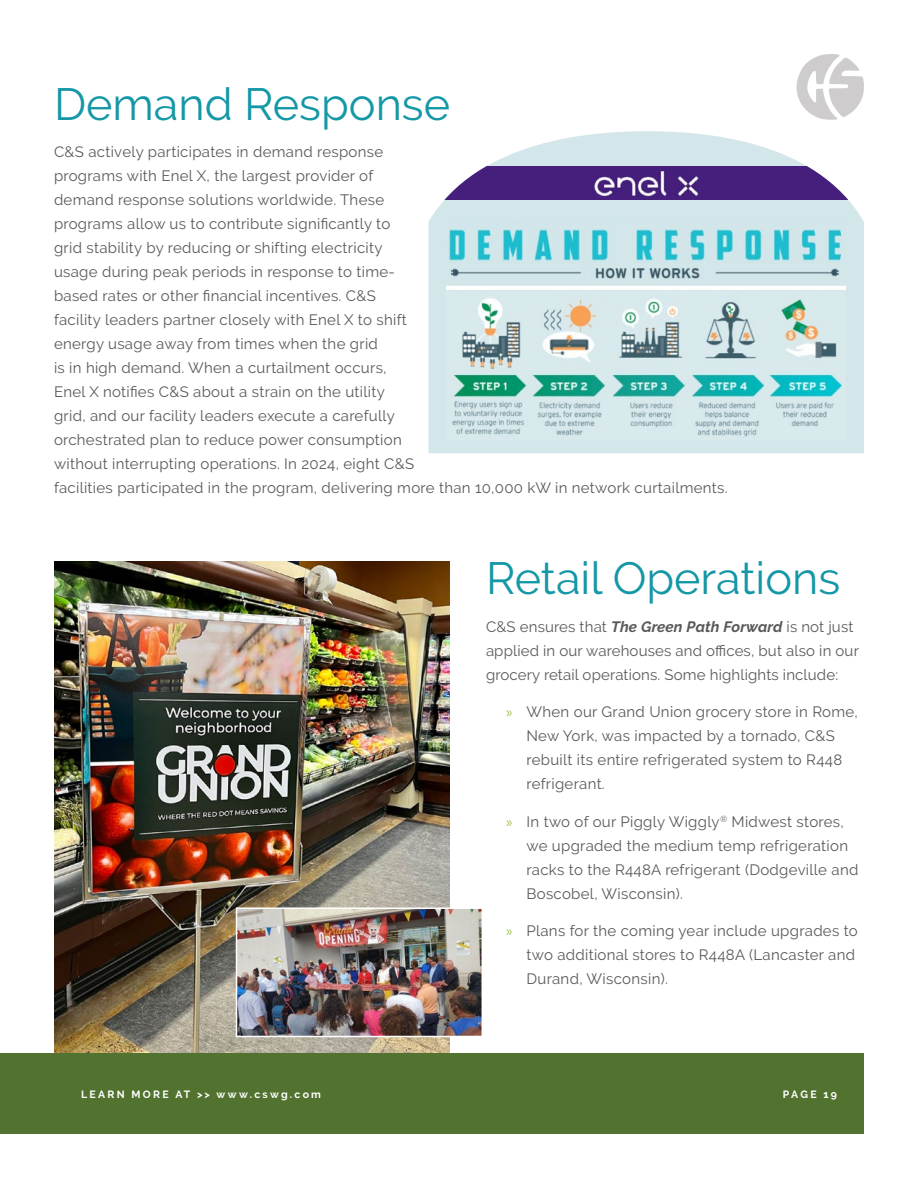
<style>
.page{position:relative;width:918px;height:1188px;background:#fff}
.page>*{position:absolute;margin:0;border:0;box-sizing:border-box;transform-origin:0 0}
.t1{font:45px "Raleway";color:#1497a6}
.t2{font:15px/24px "Raleway";letter-spacing:.02em;color:#58595b}
.t3{font:700 10.5px "Raleway";letter-spacing:.22em;color:#fff}
.s1{font-weight:700;font-style:italic}
.s2{font-family:"Myriad Pro";color:#a1c552}
</style>
<div class="page">
<img style="left:55px;top:562px;width:395px;height:491px">
<img style="left:239px;top:910px;width:241px;height:124px">
<div style="left:236px;top:907px;width:247px;height:130px;border:2px solid #fff"></div>
<div style="left:0;top:1053px;width:864px;height:81px;background:#51732f"></div>
<svg style="left:796px;top:54px;width:68px;height:66px"></svg>
<svg style="left:428px;top:131px;width:436px;height:322px;fill:#d3e6ea"></svg>
<svg style="left:428px;top:167px;width:436px;height:33px;fill:#461f7c"></svg>
<img style="left:591px;top:169px;width:109px;height:27px">
<img style="left:446px;top:219px;width:400px;height:221px">
<h1 class="t1" style="left:54px;top:78px;width:398px">Demand Response</h1>
<p class="t2" style="left:54px;top:140px;width:675px">C&amp;S actively participates in demand response<br>programs with Enel X, the largest provider of<br>demand response solutions worldwide. These<br>programs allow us to contribute significantly to<br>grid stability by reducing or shifting electricity<br>usage during peak periods in response to time-<br>based rates or other financial incentives. C&amp;S<br>facility leaders partner closely with Enel X to shift<br>energy usage away from times when the grid<br>is in high demand. When a curtailment occurs,<br>Enel X notifies C&amp;S about a strain on the utility<br>grid, and our facility leaders execute a carefully<br>orchestrated plan to reduce power consumption<br>without interrupting operations. In 2024, eight C&amp;S<br>facilities participated in the program, delivering more than 10,000 kW in network curtailments.</p>
<h1 class="t1" style="left:486px;top:552px;width:356px">Retail Operations</h1>
<p class="t2" style="left:486px;top:614px;width:374px">C&amp;S ensures that <span class="s1">The Green Path Forward</span> is not just applied in our warehouses and offices, but also in our grocery retail operations. Some highlights include:</p>
<p class="t2" style="left:526px;top:700px;width:333px;text-indent:-20px"><span class="s2">»</span> When our Grand Union grocery store in Rome, New York, was impacted by a tornado, C&amp;S rebuilt its entire refrigerated system to R448 refrigerant.</p>
<p class="t2" style="left:526px;top:809px;width:333px;text-indent:-20px"><span class="s2">»</span> In two of our Piggly Wiggly<sup>®</sup> Midwest stores, we upgraded the medium temp refrigeration racks to the R448A refrigerant (Dodgeville and Boscobel, Wisconsin).</p>
<p class="t2" style="left:526px;top:919px;width:333px;text-indent:-20px"><span class="s2">»</span> Plans for the coming year include upgrades to two additional stores to R448A (Lancaster and<br>Durand, Wisconsin).</p>
<p class="t3" style="left:81px;top:1089px;width:242px">LEARN MORE AT &gt;&gt; www.cswg.com</p>
<p class="t3" style="left:783px;top:1089px;width:56px">PAGE 19</p>
</div>
